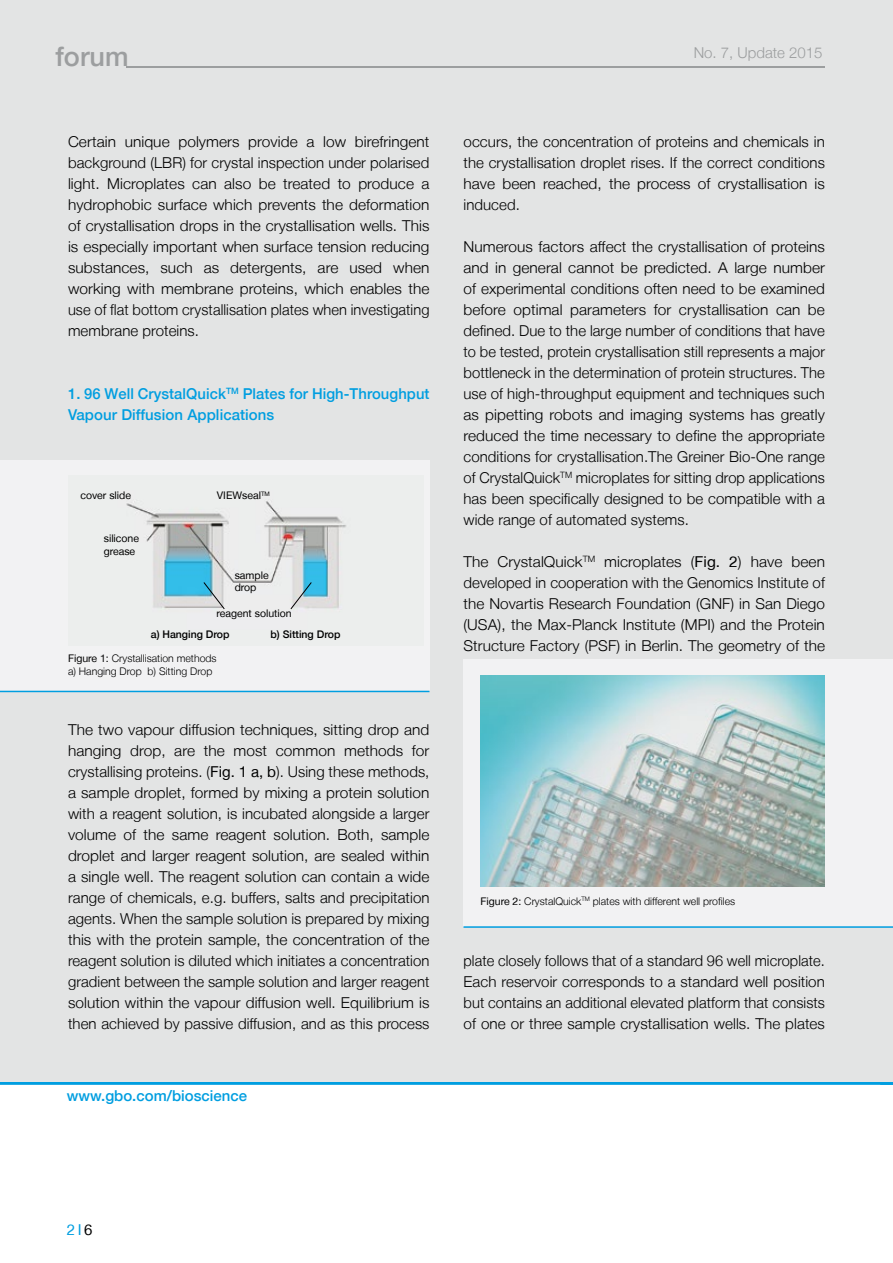
<style>
.page{position:relative;width:893px;height:1263px;background:#fff}
.page>*{position:absolute;margin:0;border:0;box-sizing:border-box;transform-origin:0 0}
.t1{font:500 27px "Helvetica Neue LT";color:#9c9e9f}
.t2{font:300 15px/21px "Helvetica Neue LT";letter-spacing:.005em;color:#000;text-align:justify}
.t3{font:500 15px/21px "Helvetica Neue LT";letter-spacing:.005em;color:#009ee0}
.t4{font:300 15px "Helvetica Neue LT";color:#9c9e9f}
.t5{font:15px "Helvetica Neue LT";color:#009ee0}
.t6{font:300 10.5px/12.6px "Helvetica Neue LT";color:#000}
.t7{font:10.5px/12.6px "Helvetica Neue LT";color:#000}
.t8{font:500 10.5px "Helvetica Neue LT";color:#000}
.s1{font-weight:400}
.s2{color:#000}
</style>
<div class="page">
<hr style="left:0;top:1082px;width:893px;height:3px;background:#009ee0">
<div style="left:0;top:0;width:893px;height:1082px;background:#e3e4e4"></div>
<hr style="left:126px;top:66px;width:699px;height:2px;background:#9c9e9f">
<div style="left:463px;top:659px;width:430px;height:268px;background:#f2f2f3"></div>
<img style="left:480px;top:675px;width:345px;height:211px">
<div style="left:0;top:461px;width:429px;height:230px;background:#f2f2f3"></div>
<img style="left:126px;top:499px;width:221px;height:113px">
<svg style="left:203px;top:581px;width:22px;height:29px"></svg>
<svg style="left:290px;top:581px;width:22px;height:29px"></svg>
<hr style="left:0;top:691px;width:429px;height:1px;background:#009ee0">
<hr style="left:463px;top:926px;width:430px;height:2px;background:#009ee0">
<h1 class="t1" style="left:55px;top:41px;width:75px">forum</h1>
<p class="t4" style="left:694px;top:44px;width:130px">No. 7, Update 2015</p>
<p class="t2" style="left:68px;top:131px;width:363px">Certain unique polymers provide a low birefringent background (LBR) for crystal inspection under polarised light. Microplates can also be treated to produce a hydrophobic surface which prevents the deformation of crystallisation drops in the crystallisation wells. This is especially important when surface tension reducing substances, such as detergents, are used when working with membrane proteins, which enables the use of flat bottom crystallisation plates when investigating membrane proteins.</p>
<p class="t3" style="left:68px;top:383px;width:363px">1. 96 Well CrystalQuick<sup>TM</sup> Plates for High-Throughput<br>Vapour Diffusion Applications</p>
<p class="t7" style="left:80px;top:489px;width:52px">cover slide</p>
<p class="t7" style="left:104px;top:532px;width:37px">silicone grease</p>
<p class="t7" style="left:217px;top:489px;width:54px">VIEWseal<sup>TM</sup></p>
<p class="t7" style="left:235px;top:568px;width:36px">sample drop</p>
<p class="t7" style="left:216px;top:607px;width:77px">reagent solution</p>
<p class="t8" style="left:151px;top:628px;width:80px">a) Hanging Drop</p>
<p class="t8" style="left:270px;top:628px;width:72px">b) Sitting Drop</p>
<p class="t6" style="left:68px;top:652px;width:150px"><span class="s1">Figure 1:</span> Crystallisation methods a) Hanging Drop b) Sitting Drop</p>
<p class="t2" style="left:68px;top:719px;width:363px">The two vapour diffusion techniques, sitting drop and hanging drop, are the most common methods for crystallising proteins. (<span class="s1">Fig. 1 a, b</span>). Using these methods, a sample droplet, formed by mixing a protein solution with a reagent solution, is incubated alongside a larger volume of the same reagent solution. Both, sample droplet and larger reagent solution, are sealed within a single well. The reagent solution can contain a wide range of chemicals, e.g. buffers, salts and precipitation agents. When the sample solution is prepared by mixing this with the protein sample, the concentration of the reagent solution is diluted which initiates a concentration gradient between the sample solution and larger reagent solution within the vapour diffusion well. Equilibrium is then achieved by passive diffusion, and as this process</p>
<p class="t3" style="left:67px;top:1085px;width:182px">www.gbo.com/bioscience</p>
<p class="t2" style="left:463px;top:131px;width:363px">occurs, the concentration of proteins and chemicals in the crystallisation droplet rises. If the correct conditions have been reached, the process of crystallisation is induced.</p>
<p class="t2" style="left:463px;top:236px;width:363px">Numerous factors affect the crystallisation of proteins and in general cannot be predicted. A large number of experimental conditions often need to be examined before optimal parameters for crystallisation can be defined. Due to the large number of conditions that have to be tested, protein crystallisation still represents a major bottleneck in the determination of protein structures. The use of high-throughput equipment and techniques such as pipetting robots and imaging systems has greatly reduced the time necessary to define the appropriate conditions for crystallisation.The Greiner Bio-One range of CrystalQuick<sup>TM</sup> microplates for sitting drop applications has been specifically designed to be compatible with a wide range of automated systems.</p>
<p class="t2" style="left:463px;top:551px;width:363px">The CrystalQuick<sup>TM</sup> microplates (<span class="s1">Fig. 2</span>) have been developed in cooperation with the Genomics Institute of the Novartis Research Foundation (GNF) in San Diego (USA), the Max-Planck Institute (MPI) and the Protein Structure Factory (PSF) in Berlin. The geometry of the</p>
<p class="t6" style="left:480px;top:894px;width:256px"><span class="s1">Figure 2:</span> CrystalQuick<sup>TM</sup> plates with different well profiles</p>
<p class="t2" style="left:463px;top:950px;width:363px">plate closely follows that of a standard 96 well microplate.<br>Each reservoir corresponds to a standard well position but contains an additional elevated platform that consists of one or three sample crystallisation wells. The plates</p>
<p class="t5" style="left:67px;top:1221px;width:27px">2I<span class="s2">6</span></p>
</div>
